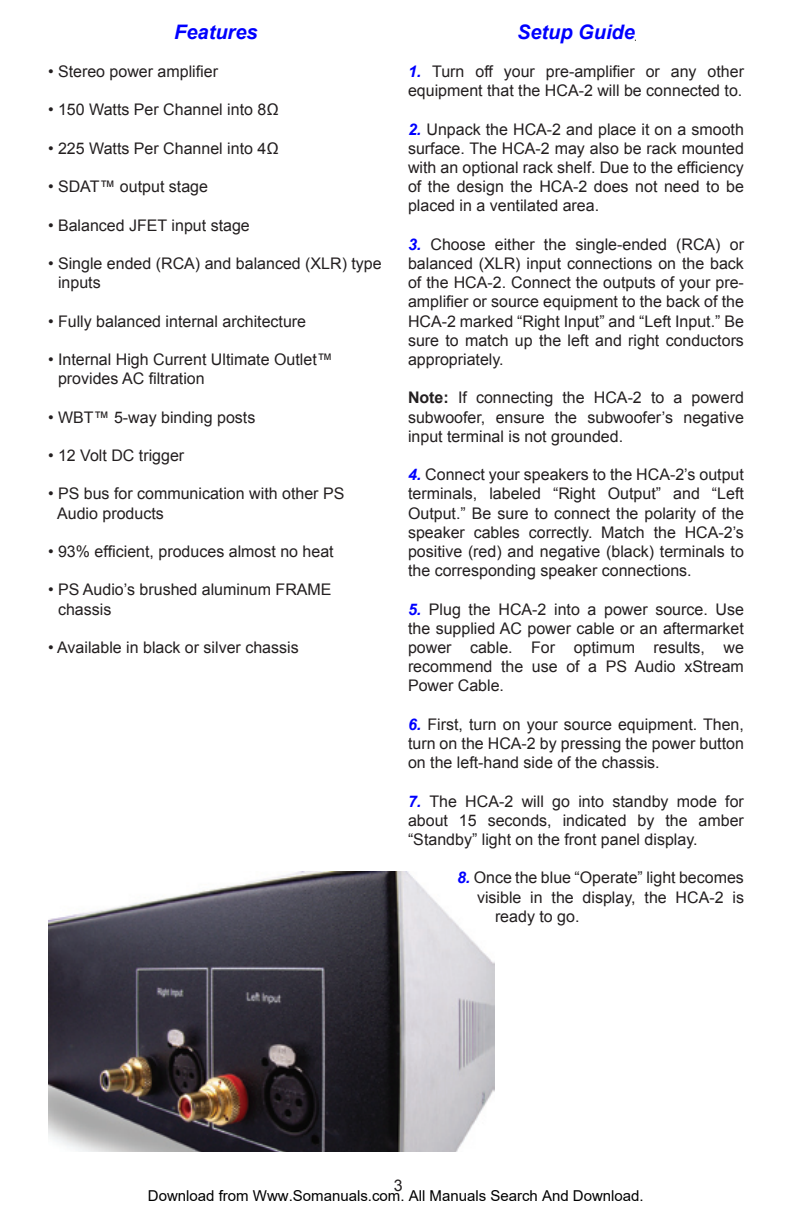
<style>
.page{position:relative;width:792px;height:1224px;background:#fff}
.page>*{position:absolute;margin:0;border:0;box-sizing:border-box;transform-origin:0 0}
.t1{font:italic 700 20px "Arial";color:#00f}
.t2{font:16px/19.2px "Arial";color:#231f20;text-align:justify}
.t3{font:15px "Arial";color:#000}
.s1{font-weight:700;font-style:italic;color:#00f}
.s2{font-weight:700}
</style>
<div class="page">
<img style="left:48px;top:871px;width:446px;height:281px">
<p class="t1" style="left:174px;top:20px;width:85px">Features</p>
<p class="t2" style="left:48px;top:62px;width:172px">• Stereo power amplifier</p>
<p class="t2" style="left:48px;top:100px;width:232px">• 150 Watts Per Channel into 8Ω</p>
<p class="t2" style="left:48px;top:139px;width:232px">• 225 Watts Per Channel into 4Ω</p>
<p class="t2" style="left:48px;top:177px;width:162px">• SDAT™ output stage</p>
<p class="t2" style="left:48px;top:215px;width:203px">• Balanced JFET input stage</p>
<p class="t2" style="left:58px;top:254px;width:325px;text-indent:-10px">• Single ended (RCA) and balanced (XLR) type inputs</p>
<p class="t2" style="left:48px;top:311px;width:260px">• Fully balanced internal architecture</p>
<p class="t2" style="left:58px;top:350px;width:276px;text-indent:-10px">• Internal High Current Ultimate Outlet™ provides AC filtration</p>
<p class="t2" style="left:48px;top:407px;width:209px">• WBT™ 5-way binding posts</p>
<p class="t2" style="left:48px;top:446px;width:138px">• 12 Volt DC trigger</p>
<p class="t2" style="left:57px;top:484px;width:289px;text-indent:-9px">• PS bus for communication with other PS<br>Audio products</p>
<p class="t2" style="left:48px;top:542px;width:287px">• 93% efficient, produces almost no heat</p>
<p class="t2" style="left:58px;top:580px;width:275px;text-indent:-10px">• PS Audio’s brushed aluminum FRAME chassis</p>
<p class="t2" style="left:48px;top:638px;width:252px">• Available in black or silver chassis</p>
<p class="t1" style="left:517px;top:20px;width:119px">Setup Guide</p>
<p class="t2" style="left:408px;top:62px;width:338px"><span class="s1">1.</span> Turn off your pre-amplifier or any other equipment that the HCA-2 will be connected to.</p>
<p class="t2" style="left:408px;top:119px;width:337px"><span class="s1">2.</span> Unpack the HCA-2 and place it on a smooth surface. The HCA-2 may also be rack mounted with an optional rack shelf. Due to the efficiency of the design the HCA-2 does not need to be placed in a ventilated area.</p>
<p class="t2" style="left:408px;top:235px;width:338px"><span class="s1">3.</span> Choose either the single-ended (RCA) or balanced (XLR) input connections on the back of the HCA-2. Connect the outputs of your pre&shy;amplifier or source equipment to the back of the HCA-2 marked “Right Input” and “Left Input.” Be sure to match up the left and right conductors appropriately.</p>
<p class="t2" style="left:408px;top:388px;width:337px"><span class="s2">Note:</span> If connecting the HCA-2 to a powerd subwoofer, ensure the subwoofer’s negative input terminal is not grounded.</p>
<p class="t2" style="left:408px;top:465px;width:337px"><span class="s1">4.</span> Connect your speakers to the HCA-2’s output terminals, labeled “Right Output” and “Left Output.” Be sure to connect the polarity of the speaker cables correctly. Match the HCA-2’s positive (red) and negative (black) terminals to the corresponding speaker connections.</p>
<p class="t2" style="left:408px;top:599px;width:337px"><span class="s1">5.</span> Plug the HCA-2 into a power source. Use the supplied AC power cable or an aftermarket power cable. For optimum results, we recommend the use of a PS Audio xStream Power Cable.</p>
<p class="t2" style="left:408px;top:715px;width:338px"><span class="s1">6.</span> First, turn on your source equipment. Then, turn on the HCA-2 by pressing the power button on the left-hand side of the chassis.</p>
<p class="t2" style="left:408px;top:791px;width:337px"><span class="s1">7.</span> The HCA-2 will go into standby mode for about 15 seconds, indicated by the amber “Standby” light on the front panel display.</p>
<p class="t2" style="left:457px;top:868px;width:288px"><span class="s1">8.</span> Once the blue “Operate” light becomes</p>
<p class="t2" style="left:477px;top:887px;width:269px">visible in the display, the HCA-2 is</p>
<p class="t2" style="left:495px;top:907px;width:86px">ready to go.</p>
<p class="t2" style="left:394px;top:1175px;width:10px">3</p>
<p class="t3" style="left:148px;top:1187px;width:497px">Download from Www.Somanuals.com. All Manuals Search And Download.</p>
</div>
